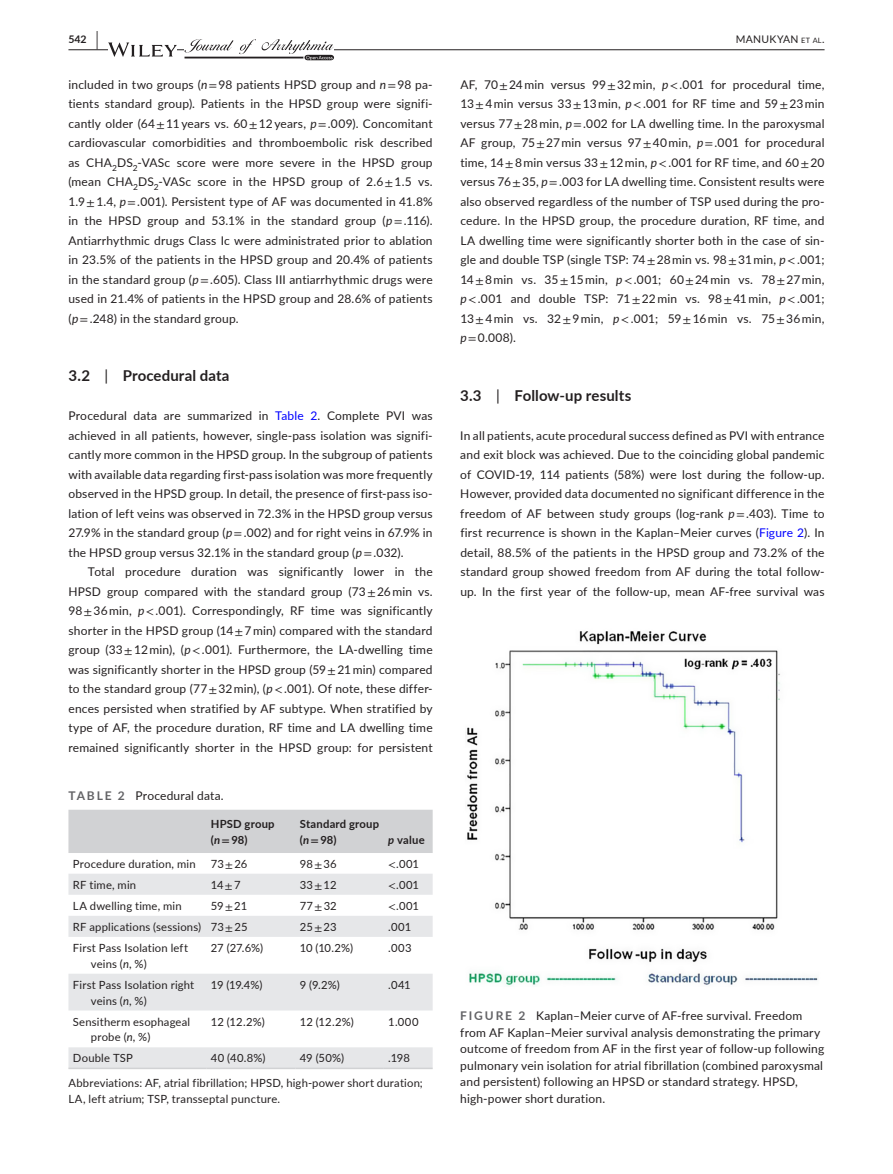
<style>
.page{position:relative;width:893px;height:1174px;background:#fff}
.page>*{position:absolute;margin:0;border:0;box-sizing:border-box;transform-origin:0 0}
.t1{font:700 15px "Lato";letter-spacing:.01em;color:#231f20}
.t2{font:12px/19.5px "Lato";letter-spacing:.015em;color:#231f20;text-align:justify}
.t3{font:11.25px/15.8px "Lato";letter-spacing:.015em;color:#231f20}
.t4{font:700 11.25px/15.8px "Lato";letter-spacing:.02em;color:#231f20}
.t5{font:10.5px "Lato";letter-spacing:.025em;color:#231f20}
.t6{font:700 10.5px "Lato";color:#231f20}
.s1{font-size:19.5px}
.s2{font-size:7.35px}
.s3{font-style:italic}
.s4{font-family:"STIX"}
.s5{font-weight:400}
.s6{color:#00f}
.s7{font-weight:700;color:#636366}
</style>
<div class="page">
<hr style="left:68px;top:49px;width:756px;height:1px;background:#231f20">
<svg style="left:108px;top:42px;width:69px;height:15px"></svg>
<svg style="left:185px;top:39px;width:149px;height:21px"></svg>
<div style="left:68px;top:809px;width:365px;height:44px;background:#d1d2d4"></div>
<svg style="left:68px;top:874px;width:365px;height:193px;fill:#eeeef0"></svg>
<hr style="left:68px;top:1067px;width:138px;height:2px;background:#d1d2d4">
<hr style="left:206px;top:1067px;width:89px;height:2px;background:#d1d2d4">
<hr style="left:295px;top:1067px;width:89px;height:2px;background:#d1d2d4">
<hr style="left:384px;top:1067px;width:49px;height:2px;background:#d1d2d4">
<img style="left:465px;top:631px;width:353px;height:355px">
<p class="t6" style="left:68px;top:31px;width:31px">542 <span class="s1">|</span></p>
<p class="t5" style="left:736px;top:31px;width:90px">MANUKYAN <span class="s2">et al</span>.</p>
<p class="t2" style="left:68px;top:74px;width:366px">included in two groups (<span class="s3">n</span><span class="s4">=</span> 98 patients HPSD group and <span class="s3">n</span><span class="s4">=</span> 98 pa&shy;tients standard group). Patients in the HPSD group were signifi&shy;cantly older (64 <span class="s4">±</span> 11 years vs. 60 <span class="s4">±</span> 12 years, <span class="s3">p</span><span class="s4">=</span> .009). Concomitant cardiovascular comorbidities and thromboembolic risk described as CHA<sub>2</sub>DS<sub>2</sub>-VASc score were more severe in the HPSD group (mean CHA<sub>2</sub>DS<sub>2</sub>-VASc score in the HPSD group of 2.6 <span class="s4">±</span> 1.5 vs.<br>1.9 <span class="s4">±</span> 1.4, <span class="s3">p</span><span class="s4">=</span> .001). Persistent type of AF was documented in 41.8% in the HPSD group and 53.1% in the standard group (<span class="s3">p</span><span class="s4">=</span> .116).<br>Antiarrhythmic drugs Class Ic were administrated prior to ablation in 23.5% of the patients in the HPSD group and 20.4% of patients in the standard group (<span class="s3">p</span><span class="s4">=</span> .605). Class III antiarrhythmic drugs were used in 21.4% of patients in the HPSD group and 28.6% of patients (<span class="s3">p</span><span class="s4">=</span> .248) in the standard group.</p>
<p class="t2" style="left:460px;top:74px;width:366px">AF, 70 <span class="s4">±</span> 24 min versus 99 <span class="s4">±</span> 32 min, <span class="s3">p</span><span class="s4">&lt;</span> .001 for procedural time, 13 <span class="s4">±</span> 4 min versus 33 <span class="s4">±</span> 13 min, <span class="s3">p</span><span class="s4">&lt;</span> .001 for RF time and 59 <span class="s4">±</span> 23 min versus 77 <span class="s4">±</span> 28 min, <span class="s3">p</span><span class="s4">=</span> .002 for LA dwelling time. In the paroxysmal AF group, 75 <span class="s4">±</span> 27 min versus 97 <span class="s4">±</span> 40 min, <span class="s3">p</span><span class="s4">=</span> .001 for procedural time, 14 <span class="s4">±</span> 8 min versus 33 <span class="s4">±</span> 12 min, <span class="s3">p</span><span class="s4">&lt;</span> .001 for RF time, and 60 <span class="s4">±</span> 20 versus 76 <span class="s4">±</span> 35, <span class="s3">p</span><span class="s4">=</span> .003 for LA dwelling time. Consistent results were also observed regardless of the number of TSP used during the pro&shy;cedure. In the HPSD group, the procedure duration, RF time, and LA dwelling time were significantly shorter both in the case of sin&shy;gle and double TSP (single TSP: 74 <span class="s4">±</span> 28 min vs. 98 <span class="s4">±</span> 31 min, <span class="s3">p</span><span class="s4">&lt;</span> .001; 14 <span class="s4">±</span> 8 min vs. 35 <span class="s4">±</span> 15 min, <span class="s3">p</span><span class="s4">&lt;</span> .001; 60 <span class="s4">±</span> 24 min vs. 78 <span class="s4">±</span> 27 min, <span class="s3">p</span><span class="s4">&lt;</span> .001 and double TSP: 71 <span class="s4">±</span> 22 min vs. 98 <span class="s4">±</span> 41 min, <span class="s3">p</span><span class="s4">&lt;</span> .001; 13 <span class="s4">±</span> 4 min vs. 32 <span class="s4">±</span> 9 min, <span class="s3">p</span><span class="s4">&lt;</span> .001; 59 <span class="s4">±</span> 16 min vs. 75 <span class="s4">±</span> 36 min, <span class="s3">p</span><span class="s4">=</span> 0.008).</p>
<p class="t1" style="left:68px;top:365px;width:163px">3.2 <span class="s5">|</span> Procedural data</p>
<p class="t2" style="left:68px;top:405px;width:366px">Procedural data are summarized in <span class="s6">Table 2</span>. Complete PVI was achieved in all patients, however, single-pass isolation was signifi&shy;cantly more common in the HPSD group. In the subgroup of patients with available data regarding first-pass isolation was more frequently observed in the HPSD group. In detail, the presence of first-pass iso&shy;lation of left veins was observed in 72.3% in the HPSD group versus 27.9% in the standard group (<span class="s3">p</span><span class="s4">=</span> .002) and for right veins in 67.9% in the HPSD group versus 32.1% in the standard group (<span class="s3">p</span><span class="s4">=</span> .032).</p>
<p class="t2" style="left:68px;top:561px;width:366px;text-indent:20px">Total procedure duration was significantly lower in the HPSD group compared with the standard group (73 <span class="s4">±</span> 26 min vs.<br>98 <span class="s4">±</span> 36 min, <span class="s3">p</span><span class="s4">&lt;</span> .001). Correspondingly, RF time was significantly shorter in the HPSD group (14 <span class="s4">±</span> 7 min) compared with the standard group (33 <span class="s4">±</span> 12 min), (<span class="s3">p</span><span class="s4">&lt;</span> .001). Furthermore, the LA-dwelling time was significantly shorter in the HPSD group (59 <span class="s4">±</span> 21 min) compared to the standard group (77 <span class="s4">±</span> 32 min), (<span class="s3">p</span><span class="s4">&lt;</span> .001). Of note, these differ&shy;ences persisted when stratified by AF subtype. When stratified by type of AF, the procedure duration, RF time and LA dwelling time remained significantly shorter in the HPSD group: for persistent</p>
<p class="t2" style="left:68px;top:785px;width:157px"><span class="s7">TABLE 2</span> Procedural data.</p>
<p class="t4" style="left:211px;top:815px;width:65px">HPSD group (<span class="s3">n</span><span class="s4">=</span> 98)</p>
<p class="t4" style="left:300px;top:815px;width:81px">Standard group (<span class="s3">n</span><span class="s4">=</span> 98)</p>
<p class="t4" style="left:388px;top:831px;width:38px"><span class="s3">p</span> value</p>
<p class="t3" style="left:73px;top:855px;width:124px">Procedure duration, min</p>
<p class="t3" style="left:211px;top:855px;width:38px">73 <span class="s4">±</span> 26</p>
<p class="t3" style="left:300px;top:855px;width:38px">98 <span class="s4">±</span> 36</p>
<p class="t3" style="left:388px;top:855px;width:32px"><span class="s4">&lt;</span>.001</p>
<p class="t3" style="left:73px;top:876px;width:65px">RF time, min</p>
<p class="t3" style="left:211px;top:876px;width:31px">14 <span class="s4">±</span> 7</p>
<p class="t3" style="left:300px;top:876px;width:38px">33 <span class="s4">±</span> 12</p>
<p class="t3" style="left:388px;top:876px;width:32px"><span class="s4">&lt;</span>.001</p>
<p class="t3" style="left:73px;top:897px;width:110px">LA dwelling time, min</p>
<p class="t3" style="left:211px;top:897px;width:38px">59 <span class="s4">±</span> 21</p>
<p class="t3" style="left:300px;top:897px;width:38px">77 <span class="s4">±</span> 32</p>
<p class="t3" style="left:388px;top:897px;width:32px"><span class="s4">&lt;</span>.001</p>
<p class="t3" style="left:73px;top:918px;width:176px">RF applications (sessions) 73 <span class="s4">±</span> 25</p>
<p class="t3" style="left:300px;top:918px;width:38px">25 <span class="s4">±</span> 23</p>
<p class="t3" style="left:388px;top:918px;width:25px">.001</p>
<p class="t3" style="left:91px;top:939px;width:99px;text-indent:-18px">First Pass Isolation left veins (<span class="s3">n</span>, %)</p>
<p class="t3" style="left:211px;top:939px;width:54px">27 (27.6%)</p>
<p class="t3" style="left:300px;top:939px;width:55px">10 (10.2%)</p>
<p class="t3" style="left:388px;top:939px;width:25px">.003</p>
<p class="t3" style="left:91px;top:976px;width:105px;text-indent:-18px">First Pass Isolation right veins (<span class="s3">n</span>, %)</p>
<p class="t3" style="left:211px;top:976px;width:53px">19 (19.4%)</p>
<p class="t3" style="left:300px;top:976px;width:41px">9 (9.2%)</p>
<p class="t3" style="left:388px;top:976px;width:24px">.041</p>
<p class="t3" style="left:91px;top:1013px;width:101px;text-indent:-18px">Sensitherm esophageal probe (<span class="s3">n</span>, %)</p>
<p class="t3" style="left:211px;top:1013px;width:56px">12 (12.2%)</p>
<p class="t3" style="left:300px;top:1013px;width:56px">12 (12.2%)</p>
<p class="t3" style="left:388px;top:1013px;width:32px">1.000</p>
<p class="t3" style="left:73px;top:1050px;width:61px">Double TSP</p>
<p class="t3" style="left:211px;top:1050px;width:56px">40 (40.8%)</p>
<p class="t3" style="left:300px;top:1050px;width:46px">49 (50%)</p>
<p class="t3" style="left:388px;top:1050px;width:23px">.198</p>
<p class="t3" style="left:68px;top:1074px;width:356px">Abbreviations: AF, atrial fibrillation; HPSD, high-power short duration;<br>LA, left atrium; TSP, transseptal puncture.</p>
<p class="t1" style="left:460px;top:384px;width:172px">3.3 <span class="s5">|</span> Follow-up results</p>
<p class="t2" style="left:460px;top:425px;width:366px">In all patients, acute procedural success defined as PVI with entrance and exit block was achieved. Due to the coinciding global pandemic of COVID-19, 114 patients (58%) were lost during the follow-up.<br>However, provided data documented no significant difference in the freedom of AF between study groups (log-rank <span class="s3">p</span><span class="s4">=</span> .403). Time to first recurrence is shown in the Kaplan–Meier curves (<span class="s6">Figure 2</span>). In detail, 88.5% of the patients in the HPSD group and 73.2% of the standard group showed freedom from AF during the total follow&shy;up. In the first year of the follow-up, mean AF-free survival was</p>
<p class="t2" style="left:460px;top:1007px;width:366px;line-height:16.5px;text-align:left"><span class="s7">FIGURE 2</span> Kaplan–Meier curve of AF-free survival. Freedom from AF Kaplan–Meier survival analysis demonstrating the primary outcome of freedom from AF in the first year of follow-up following pulmonary vein isolation for atrial fibrillation (combined paroxysmal and persistent) following an HPSD or standard strategy. HPSD, high-power short duration.</p>
</div>
